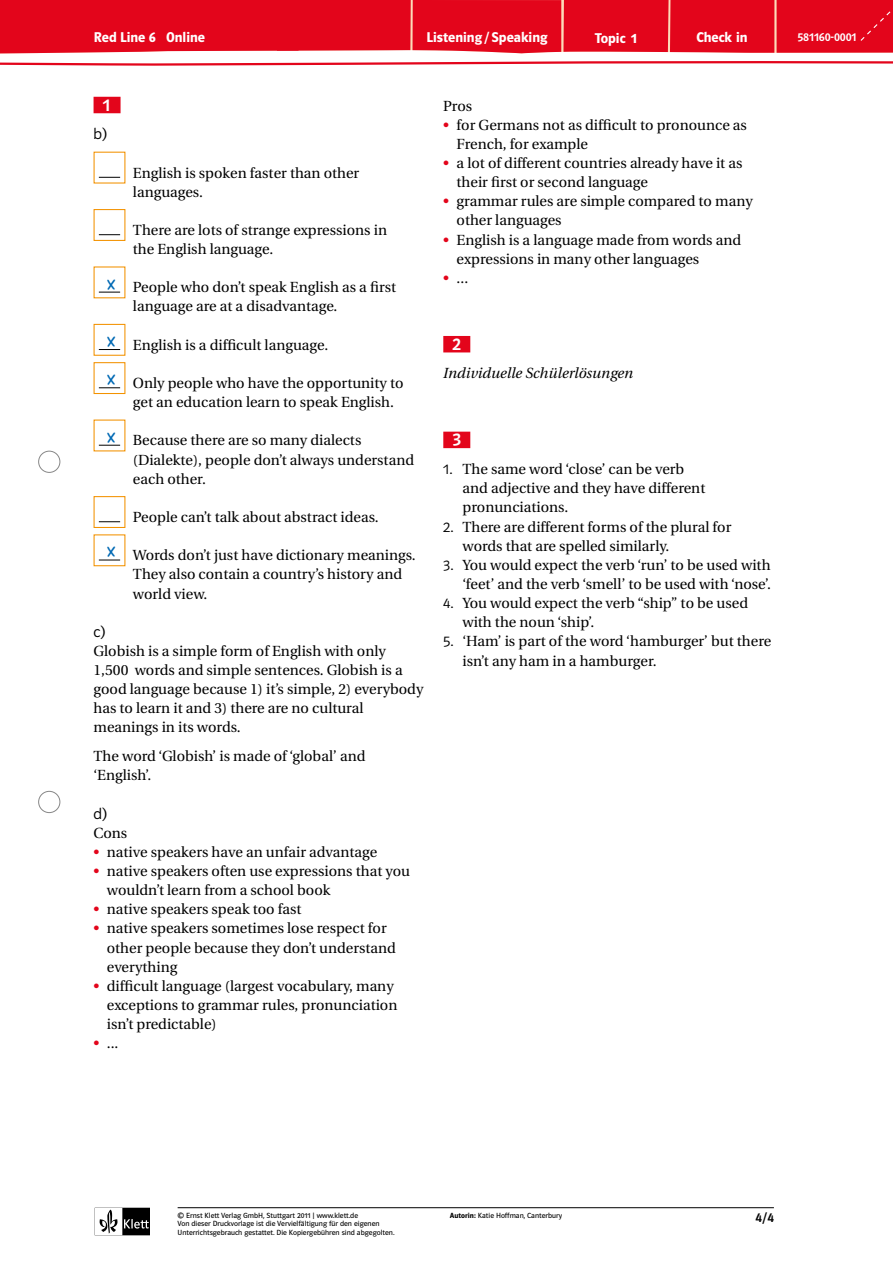
<style>
.page{position:relative;width:893px;height:1263px;background:#fff}
.page>*{position:absolute;margin:0;border:0;box-sizing:border-box;transform-origin:0 0}
.t1{font:24px "GS Druck";color:#0069b4}
.RL_titel_uebung{font:18px "Polo Zi ST11 K Krftg";color:#fff}
.RL_arbeitsanweisung{font:15.75px "Polo ST11 K Leicht";color:#000}
.RL_p{font:14.7px/19.2px "Utopia";color:#000}
.RL_p_liste{font:14.7px/19.2px "Utopia";color:#000}
.RL_p-2{font:italic 14.7px "Utopia";color:#000}
.t2{font:14.25px "Polo ST11 K Hfett";color:#fff}
.t3{font:13.5px "Polo ST11 K Krftg";color:#000}
.t4{font:12px "Polo ST11 K Krftg";color:#fff}
.t5{font:7.5px/8.9px "Polo ST11 K Buch";color:#000}
.s1{color:#e3051b}
.s2{font-family:"Polo ST11 K Leicht"}
.s3{font-family:"Polo ST11 K Hfett"}
</style>
<div class="page">
<svg style="left:99px;top:1208px;width:51px;height:27px"></svg>
<hr style="left:178px;top:1207px;width:596px;height:1px;background:#000">
<div style="left:38px;top:451px;width:22px;height:22px;border:1px solid #878787;border-radius:50%"></div>
<div style="left:38px;top:791px;width:22px;height:22px;border:1px solid #878787;border-radius:50%"></div>
<svg style="left:0;top:61px;width:893px;height:5px"></svg>
<div style="left:0;top:0;width:893px;height:53px;background:#e3051b"></div>
<div style="left:94px;top:97px;width:27px;height:16px;background:#e3051b"></div>
<svg style="left:99px;top:177px;width:21px;height:1px"></svg>
<svg style="left:99px;top:234px;width:21px;height:1px"></svg>
<div style="left:94px;top:209px;width:31px;height:32px;border:1px solid #f39200"></div>
<svg style="left:99px;top:292px;width:21px;height:1px"></svg>
<svg style="left:99px;top:349px;width:21px;height:1px"></svg>
<div style="left:94px;top:324px;width:31px;height:32px;border:1px solid #f39200"></div>
<svg style="left:99px;top:387px;width:21px;height:1px"></svg>
<div style="left:94px;top:362px;width:31px;height:32px;border:1px solid #f39200"></div>
<svg style="left:99px;top:445px;width:21px;height:1px"></svg>
<svg style="left:99px;top:521px;width:21px;height:1px"></svg>
<div style="left:94px;top:496px;width:31px;height:32px;border:1px solid #f39200"></div>
<svg style="left:99px;top:560px;width:21px;height:1px"></svg>
<div style="left:443px;top:336px;width:27px;height:16px;background:#e3051b"></div>
<div style="left:443px;top:432px;width:27px;height:16px;background:#e3051b"></div>
<p class="t2" style="left:94px;top:29px;width:113px">Red Line 6 Online</p>
<p class="t2" style="left:426px;top:29px;width:123px">Listening/Speaking</p>
<p class="t2" style="left:595px;top:30px;width:44px">Topic 1</p>
<p class="t2" style="left:697px;top:29px;width:53px">Check in</p>
<p class="t4" style="left:797px;top:30px;width:61px">581160-0001</p>
<p class="RL_titel_uebung" style="left:94px;top:94px;width:29px">1</p>
<p class="RL_arbeitsanweisung" style="left:94px;top:125px;width:15px">b)</p>
<p class="RL_p" style="left:133px;top:163px;width:228px">English is spoken faster than other languages.</p>
<p class="RL_p" style="left:133px;top:221px;width:256px">There are lots of strange expressions in the English language.</p>
<p class="t1" style="left:107px;top:267px;width:10px">x</p>
<p class="RL_p" style="left:133px;top:278px;width:265px">People who don’t speak English as a first language are at a disadvantage.</p>
<p class="t1" style="left:107px;top:325px;width:10px">x</p>
<p class="RL_p" style="left:133px;top:335px;width:197px">English is a difficult language.</p>
<p class="t1" style="left:107px;top:363px;width:10px">x</p>
<p class="RL_p" style="left:133px;top:374px;width:272px">Only people who have the opportunity to get an education learn to speak English.</p>
<p class="t1" style="left:107px;top:421px;width:10px">x</p>
<p class="RL_p" style="left:133px;top:431px;width:283px">Because there are so many dialects (Dialekte), people don’t always understand each other.</p>
<p class="RL_p" style="left:133px;top:508px;width:247px">People can’t talk about abstract ideas.</p>
<p class="t1" style="left:107px;top:535px;width:10px">x</p>
<p class="RL_p" style="left:133px;top:546px;width:284px">Words don’t just have dictionary meanings.<br>They also contain a country’s history and world view.</p>
<p class="RL_arbeitsanweisung" style="left:94px;top:623px;width:14px">c)</p>
<p class="RL_p" style="left:94px;top:642px;width:331px">Globish is a simple form of English with only 1,500 words and simple sentences. Globish is a good language because 1) it’s simple, 2) everybody has to learn it and 3) there are no cultural meanings in its words.</p>
<p class="RL_p" style="left:94px;top:747px;width:274px">The word ‘Globish’ is made of ‘global’ and ‘English’.</p>
<p class="RL_arbeitsanweisung" style="left:94px;top:805px;width:15px">d)</p>
<p class="RL_p" style="left:94px;top:823px;width:35px">Cons</p>
<p class="RL_p" style="left:94px;top:842px;width:285px"><span class="s1">•</span> native speakers have an unfair advantage</p>
<p class="RL_p" style="left:107px;top:862px;width:305px;text-indent:-13px"><span class="s1">•</span> native speakers often use expressions that you wouldn’t learn from a school book</p>
<p class="RL_p" style="left:94px;top:900px;width:210px"><span class="s1">•</span> native speakers speak too fast</p>
<p class="RL_p" style="left:107px;top:919px;width:291px;text-indent:-13px"><span class="s1">•</span> native speakers sometimes lose respect for other people because they don’t understand everything</p>
<p class="RL_p" style="left:107px;top:976px;width:292px;text-indent:-13px"><span class="s1">•</span> difficult language (largest vocabulary, many exceptions to grammar rules, pronunciation isn’t predictable)</p>
<p class="RL_p" style="left:94px;top:1034px;width:26px"><span class="s1">•</span> ...</p>
<p class="RL_p" style="left:443px;top:96px;width:31px">Pros</p>
<p class="RL_p" style="left:457px;top:115px;width:292px;text-indent:-13px"><span class="s1">•</span> for Germans not as difficult to pronounce as<br>French, for example</p>
<p class="RL_p" style="left:457px;top:154px;width:287px;text-indent:-13px"><span class="s1">•</span> a lot of different countries already have it as their first or second language</p>
<p class="RL_p" style="left:457px;top:192px;width:298px;text-indent:-13px"><span class="s1">•</span> grammar rules are simple compared to many other languages</p>
<p class="RL_p" style="left:457px;top:230px;width:286px;text-indent:-13px"><span class="s1">•</span> English is a language made from words and expressions in many other languages</p>
<p class="RL_p" style="left:443px;top:268px;width:26px"><span class="s1">•</span> ...</p>
<p class="RL_titel_uebung" style="left:443px;top:333px;width:28px">2</p>
<p class="RL_p-2" style="left:443px;top:365px;width:191px">Individuelle Schülerlösungen</p>
<p class="RL_titel_uebung" style="left:443px;top:429px;width:28px">3</p>
<p class="RL_p_liste" style="left:462px;top:460px;width:244px;text-indent:-19px"><span class="s2">1.</span> The same word ‘close’ can be verb and adjective and they have different pronunciations.</p>
<p class="RL_p_liste" style="left:462px;top:517px;width:270px;text-indent:-19px"><span class="s2">2.</span> There are different forms of the plural for words that are spelled similarly.</p>
<p class="RL_p_liste" style="left:443px;top:555px;width:329px;text-align:right"><span class="s2">3.</span> You would expect the verb ‘run’ to be used with ‘feet’ and the verb ‘smell’ to be used with ‘nose’.</p>
<p class="RL_p_liste" style="left:462px;top:594px;width:287px;text-indent:-19px"><span class="s2">4.</span> You would expect the verb “ship” to be used with the noun ‘ship’.</p>
<p class="RL_p_liste" style="left:462px;top:632px;width:310px;text-indent:-19px"><span class="s2">5.</span> ‘Ham’ is part of the word ‘hamburger’ but there isn’t any ham in a hamburger.</p>
<p class="t5" style="left:178px;top:1211px;width:218px">© Ernst Klett Verlag GmbH, Stuttgart 2011 | www.klett.de<br>Von dieser Druckvorlage ist die Vervielfältigung für den eigenen<br>Unterrichtsgebrauch gestattet. Die Kopiergebühren sind abgegolten.</p>
<p class="t5" style="left:450px;top:1211px;width:114px"><span class="s3">Autorin:</span> Katie Hoffman, Canterbury</p>
<p class="t3" style="left:756px;top:1210px;width:20px">4/4</p>
</div>
